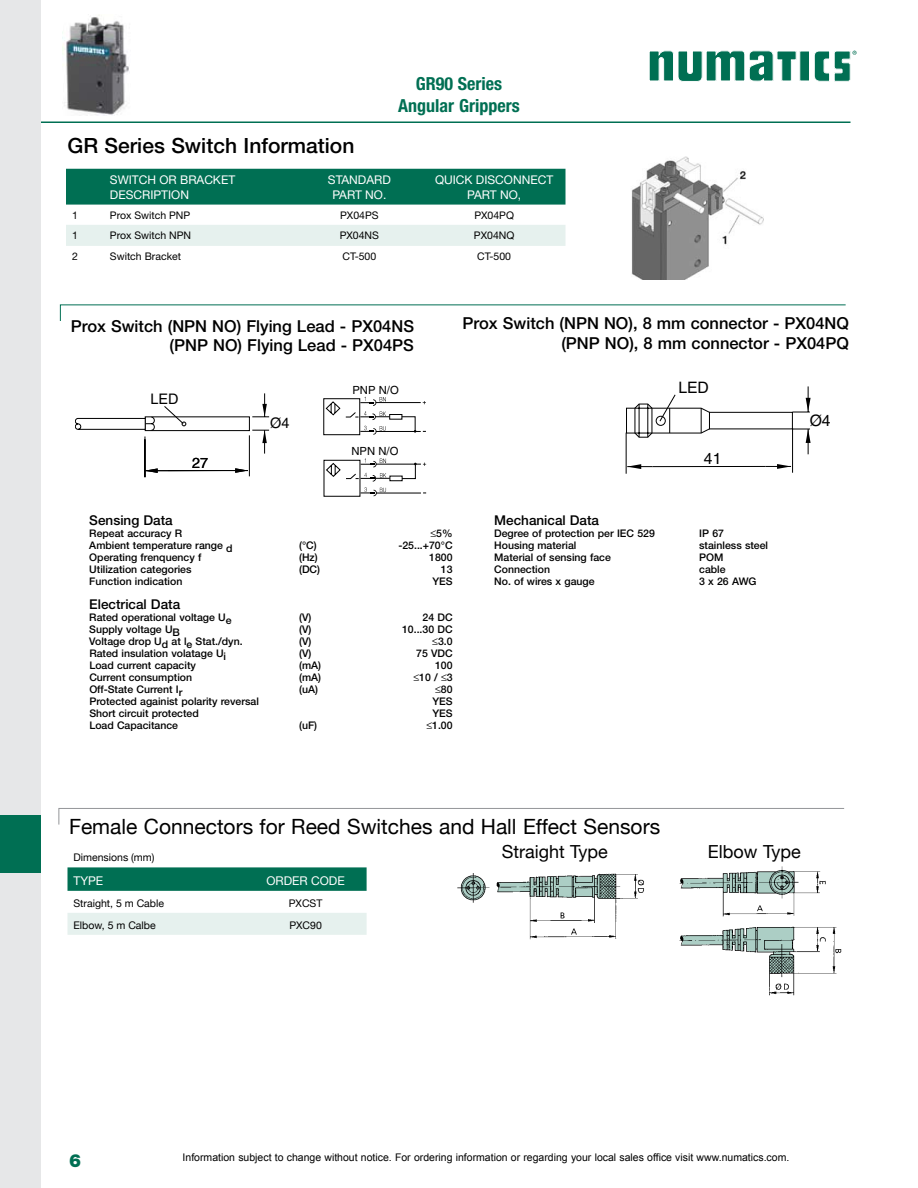
<style>
.page{position:relative;width:918px;height:1188px;background:#fff}
.page>*{position:absolute;margin:0;border:0;box-sizing:border-box;transform-origin:0 0}
.t1{font:21px "Helvetica Neue";color:#000}
.t2{font:500 21px "Helvetica Neue";color:#000}
.t3{font:700 condensed 18px/21.6px "Helvetica Neue";color:#006f53;text-align:center}
.t4{font:18px "Helvetica Neue";color:#000}
.t5{font:900 18px "Helvetica Neue";color:#006f53}
.t6{font:500 16.5px/19.8px "Helvetica Neue";color:#000;text-align:right}
.t7{font:15.75px "Helvetica";color:#000}
.t8{font:14.55px "Helvetica";color:#000}
.t9{font:500 13.5px "Helvetica Neue";color:#000}
.t10{font:12px/14.4px "Helvetica Neue";color:#fff;text-align:center}
.t11{font:12px "Helvetica Neue";color:#fff}
.t12{font:11.25px "Helvetica";letter-spacing:.005em;color:#000}
.t13{font:500 10.5px "Helvetica Neue";color:#000}
.t14{font:10.5px "Arial";color:#000}
.t15{font:10.5px "Helvetica Neue";color:#000}
.t16{font:10.5px "Helvetica Neue";color:#000}
</style>
<div class="page">
<svg style="left:649px;top:51px;width:207px;height:30px"></svg>
<img style="left:62px;top:15px;width:67px;height:101px">
<hr style="left:4px;top:121px;width:846px;height:2px;background:#006f53">
<div style="left:0;top:0;width:40px;height:1188px;background:#e6e7e8"></div>
<div style="left:0;top:815px;width:40px;height:58px;background:#006f53"></div>
<div style="left:66px;top:169px;width:500px;height:36px;background:#006f53"></div>
<div style="left:66px;top:225px;width:500px;height:21px;background:#e6f1ee"></div>
<img style="left:631px;top:156px;width:133px;height:124px">
<svg style="left:60px;top:304px;width:786px;height:17px"></svg>
<svg style="left:68px;top:867px;width:299px;height:24px;background:#067257"></svg>
<div style="left:68px;top:913px;width:299px;height:22px;background:#e6f1ee"></div>
<svg style="left:58px;top:808px;width:787px;height:17px"></svg>
<img style="left:679px;top:866px;width:147px;height:51px">
<img style="left:457px;top:873px;width:187px;height:67px">
<img style="left:679px;top:926px;width:163px;height:70px">
<svg style="left:75px;top:393px;width:194px;height:84px"></svg>
<div style="left:68px;top:317px;width:556px;height:49px;background:#fff"></div>
<svg style="left:323px;top:397px;width:103px;height:38px"></svg>
<svg style="left:324px;top:458px;width:102px;height:39px"></svg>
<svg style="left:626px;top:386px;width:185px;height:88px"></svg>
<h1 class="t2" style="left:68px;top:133px;width:288px">GR Series Switch Information</h1>
<h2 class="t3" style="left:398px;top:73px;width:123px">GR90 Series<br>Angular Grippers</h2>
<p class="t10" style="left:110px;top:173px;width:127px;text-align:left">SWITCH OR BRACKET<br>DESCRIPTION</p>
<p class="t10" style="left:328px;top:173px;width:64px">STANDARD<br>PART NO.</p>
<p class="t10" style="left:435px;top:173px;width:120px">QUICK DISCONNECT<br>PART NO,</p>
<p class="t15" style="left:72px;top:209px;width:7px">1</p>
<p class="t15" style="left:110px;top:209px;width:82px">Prox Switch PNP</p>
<p class="t15" style="left:340px;top:209px;width:40px">PX04PS</p>
<p class="t15" style="left:474px;top:209px;width:41px">PX04PQ</p>
<p class="t15" style="left:72px;top:229px;width:7px">1</p>
<p class="t15" style="left:110px;top:229px;width:83px">Prox Switch NPN</p>
<p class="t15" style="left:340px;top:229px;width:41px">PX04NS</p>
<p class="t15" style="left:474px;top:229px;width:42px">PX04NQ</p>
<p class="t15" style="left:72px;top:250px;width:7px">2</p>
<p class="t15" style="left:110px;top:250px;width:73px">Switch Bracket</p>
<p class="t15" style="left:342px;top:250px;width:35px">CT-500</p>
<p class="t15" style="left:477px;top:250px;width:35px">CT-500</p>
<h3 class="t6" style="left:71px;top:316px;width:345px">Prox Switch (NPN NO) Flying Lead - PX04NS (PNP NO) Flying Lead - PX04PS</h3>
<p class="t12" style="left:352px;top:384px;width:48px">PNP N/O</p>
<h3 class="t8" style="left:151px;top:391px;width:30px">LED</h3>
<h3 class="t8" style="left:192px;top:455px;width:18px">27</h3>
<h3 class="t8" style="left:270px;top:414px;width:21px">Ø4</h3>
<p class="t12" style="left:351px;top:444px;width:49px">NPN N/O</p>
<h3 class="t6" style="left:463px;top:313px;width:388px">Prox Switch (NPN NO), 8 mm connector - PX04NQ (PNP NO), 8 mm connector - PX04PQ</h3>
<h3 class="t7" style="left:678px;top:378px;width:32px">LED</h3>
<h3 class="t7" style="left:704px;top:449px;width:19px">41</h3>
<h3 class="t7" style="left:810px;top:411px;width:22px">Ø4</h3>
<p class="t9" style="left:89px;top:512px;width:85px">Sensing Data</p>
<p class="t13" style="left:89px;top:527px;width:94px">Repeat accuracy R</p>
<p class="t13" style="left:431px;top:527px;width:24px">≤5%</p>
<p class="t13" style="left:89px;top:539px;width:145px">Ambient temperature range d</p>
<p class="t13" style="left:299px;top:539px;width:19px">(°C)</p>
<p class="t13" style="left:398px;top:539px;width:56px">-25... +70°C</p>
<p class="t13" style="left:89px;top:551px;width:114px">Operating frenquency f</p>
<p class="t13" style="left:299px;top:551px;width:20px">(Hz)</p>
<p class="t13" style="left:429px;top:551px;width:25px">1800</p>
<p class="t13" style="left:89px;top:563px;width:104px">Utilization categories</p>
<p class="t13" style="left:299px;top:563px;width:23px">(DC)</p>
<p class="t13" style="left:441px;top:563px;width:13px">13</p>
<p class="t13" style="left:89px;top:575px;width:95px">Function indication</p>
<p class="t13" style="left:432px;top:575px;width:22px">YES</p>
<p class="t9" style="left:89px;top:596px;width:92px">Electrical Data</p>
<p class="t13" style="left:89px;top:611px;width:144px">Rated operational voltage Ue</p>
<p class="t13" style="left:299px;top:611px;width:14px">(V)</p>
<p class="t13" style="left:423px;top:611px;width:32px">24 DC</p>
<p class="t13" style="left:89px;top:623px;width:92px">Supply voltage UB</p>
<p class="t13" style="left:299px;top:623px;width:14px">(V)</p>
<p class="t13" style="left:402px;top:623px;width:52px">10...30 DC</p>
<p class="t13" style="left:89px;top:635px;width:153px">Voltage drop Ud at le Stat./dyn.</p>
<p class="t13" style="left:299px;top:635px;width:14px">(V)</p>
<p class="t13" style="left:432px;top:635px;width:22px">≤3.0</p>
<p class="t13" style="left:89px;top:647px;width:138px">Rated insulation volatage Ui</p>
<p class="t13" style="left:299px;top:647px;width:14px">(V)</p>
<p class="t13" style="left:416px;top:647px;width:38px">75 VDC</p>
<p class="t13" style="left:89px;top:659px;width:108px">Load current capacity</p>
<p class="t13" style="left:299px;top:659px;width:23px">(mA)</p>
<p class="t13" style="left:435px;top:659px;width:19px">100</p>
<p class="t13" style="left:89px;top:671px;width:104px">Current consumption</p>
<p class="t13" style="left:299px;top:671px;width:23px">(mA)</p>
<p class="t13" style="left:413px;top:671px;width:41px">≤10 / ≤3</p>
<p class="t13" style="left:89px;top:683px;width:95px">Off-State Current Ir</p>
<p class="t13" style="left:299px;top:683px;width:20px">(uA)</p>
<p class="t13" style="left:435px;top:683px;width:19px">≤80</p>
<p class="t13" style="left:89px;top:695px;width:171px">Protected againist polarity reversal</p>
<p class="t13" style="left:432px;top:695px;width:22px">YES</p>
<p class="t13" style="left:89px;top:707px;width:111px">Short circuit protected</p>
<p class="t13" style="left:432px;top:707px;width:22px">YES</p>
<p class="t13" style="left:89px;top:719px;width:90px">Load Capacitance</p>
<p class="t13" style="left:299px;top:719px;width:20px">(uF)</p>
<p class="t13" style="left:426px;top:719px;width:28px">≤1.00</p>
<p class="t9" style="left:494px;top:512px;width:106px">Mechanical Data</p>
<p class="t13" style="left:494px;top:527px;width:162px">Degree of protection per IEC 529</p>
<p class="t13" style="left:699px;top:527px;width:26px">IP 67</p>
<p class="t13" style="left:494px;top:539px;width:84px">Housing material</p>
<p class="t13" style="left:699px;top:539px;width:70px">stainless steel</p>
<p class="t13" style="left:494px;top:551px;width:118px">Material of sensing face</p>
<p class="t13" style="left:699px;top:551px;width:26px">POM</p>
<p class="t13" style="left:494px;top:563px;width:57px">Connection</p>
<p class="t13" style="left:699px;top:563px;width:28px">cable</p>
<p class="t13" style="left:494px;top:575px;width:102px">No. of wires x gauge</p>
<p class="t13" style="left:699px;top:575px;width:59px">3 x 26 AWG</p>
<h1 class="t1" style="left:69px;top:814px;width:593px">Female Connectors for Reed Switches and Hall Effect Sensors</h1>
<p class="t16" style="left:74px;top:851px;width:83px">Dimensions (mm)</p>
<p class="t11" style="left:74px;top:873px;width:31px">TYPE</p>
<p class="t11" style="left:267px;top:873px;width:80px">ORDER CODE</p>
<p class="t16" style="left:74px;top:897px;width:92px">Straight, 5 m Cable</p>
<p class="t16" style="left:289px;top:897px;width:35px">PXCST</p>
<p class="t16" style="left:74px;top:919px;width:84px">Elbow, 5 m Calbe</p>
<p class="t16" style="left:289px;top:919px;width:34px">PXC90</p>
<h2 class="t4" style="left:502px;top:841px;width:108px">Straight Type</h2>
<h2 class="t4" style="left:708px;top:841px;width:94px">Elbow Type</h2>
<h2 class="t5" style="left:69px;top:1150px;width:14px">6</h2>
<p class="t14" style="left:183px;top:1152px;width:608px">Information subject to change without notice. For ordering information or regarding your local sales office visit www.numatics.com.</p>
</div>
